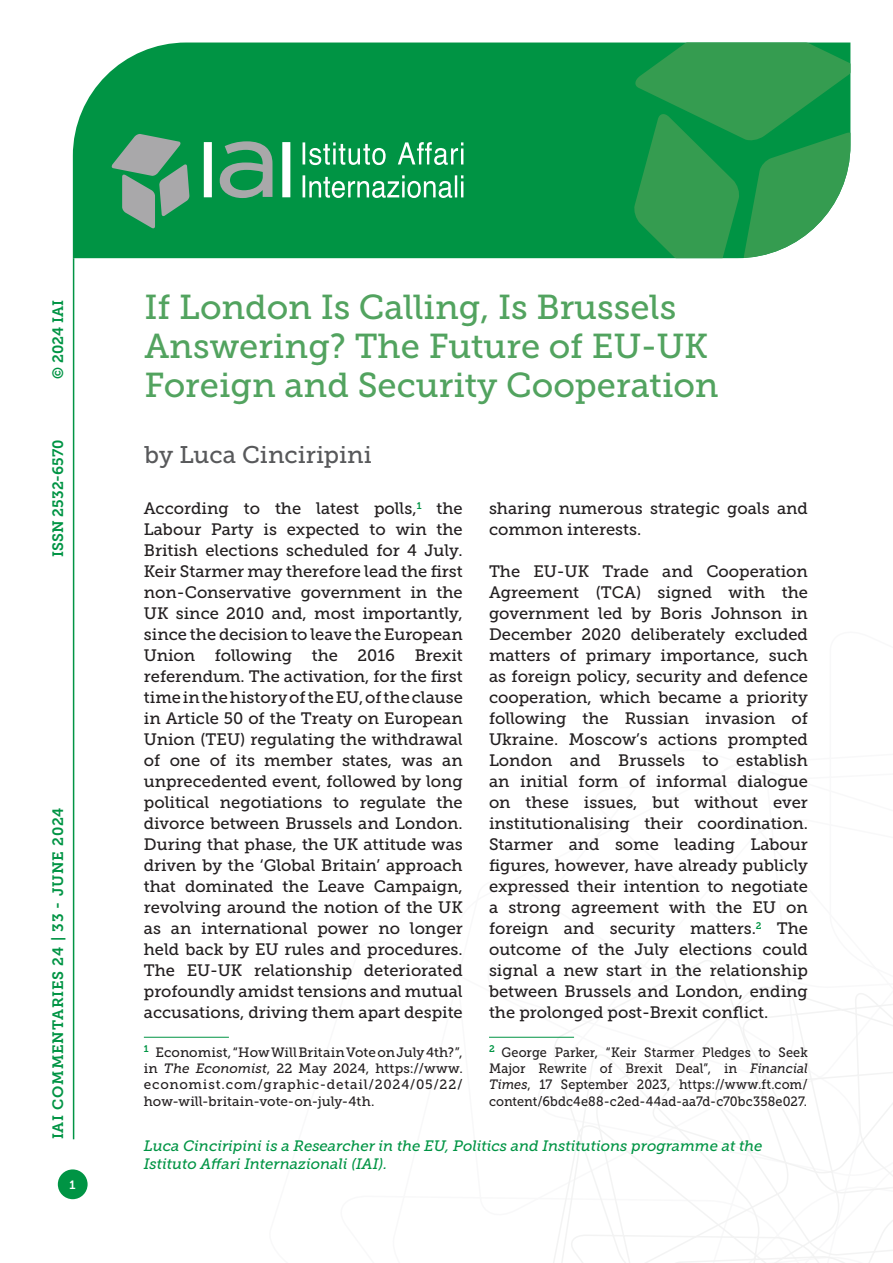
<style>
.page{position:relative;width:893px;height:1263px;background:#fff}
.page>*{position:absolute;margin:0;border:0;box-sizing:border-box;transform-origin:0 0}
.Titolo_Copertina{font:34.5px/39px "Museo Slab 500";color:#52a35f}
.Autori_copertina{font:24px "Museo Slab 500";color:#58595b}
.Testo{font:16.5px/21px "Museo Slab 500";color:#231f20;text-align:justify}
.t1{font:italic 15px/18px "Museo Slab 500";color:#009444}
.t2{font:15px "Museo Slab 700";letter-spacing:.05em;color:#009444}
.t3{font:15px "Museo Slab 700";color:#009444}
.Nota{font:13.5px/16.2px "Museo Slab 500";letter-spacing:.015em;color:#231f20;text-align:justify;scale:.94 1}
.Nota-2{font:13.5px/16.2px "Museo Slab 500";letter-spacing:.015em;color:#231f20;text-align:justify}
.t4{font:12px "Museo Slab 700";color:#fff}
.s1{font-style:italic}
</style>
<div class="page">
<svg style="left:531px;top:960px;width:362px;height:303px"></svg>
<hr style="left:73px;top:258px;width:1px;height:881px;background:#009444">
<div style="left:73px;top:43px;width:560px;height:215px;background:#009444"></div>
<svg style="left:633px;top:43px;width:217px;height:215px;background:#329f56"></svg>
<svg style="left:303px;top:142px;width:160px;height:56px;background:#3fae72"></svg>
<svg style="left:111px;top:134px;width:79px;height:95px;background:#5a9e7a"></svg>
<svg style="left:204px;top:141px;width:86px;height:57px"></svg>
<div style="left:58px;top:1169px;width:30px;height:30px;background:#009444;border-radius:50%"></div>
<hr style="left:144px;top:1037px;width:85px;height:1px;background:#009444">
<hr style="left:489px;top:1037px;width:85px;height:1px;background:#009444">
<p class="t2" style="left:50px;top:379px;width:80px;rotate:-90deg">© 2024 IAI</p>
<p class="t3" style="left:50px;top:557px;width:119px;rotate:-90deg">ISSN 2532-6570</p>
<p class="t2" style="left:50px;top:1139px;width:333px;rotate:-90deg">IAI COMMENTARIES 24 | 33 - JUNE 2024</p>
<p class="t4" style="left:70px;top:1178px;width:8px">1</p>
<p class="Titolo_Copertina" style="left:145px;top:288px;width:565px">If London Is Calling, Is Brussels<br>Answering? The Future of EU-UK</p>
<p class="Titolo_Copertina" style="left:145px;top:366px;width:576px">Foreign and Security Cooperation</p>
<p class="Autori_copertina" style="left:145px;top:441px;width:229px">by Luca Cinciripini</p>
<p class="Testo" style="left:144px;top:498px;width:320px">According to the latest polls,<sup>1</sup> the Labour Party is expected to win the British elections scheduled for 4 July.<br>Keir Starmer may therefore lead the first non-Conservative government in the UK since 2010 and, most importantly, since the decision to leave the European Union following the 2016 Brexit referendum. The activation, for the first time in the history of the EU, of the clause in Article 50 of the Treaty on European Union (TEU) regulating the withdrawal of one of its member states, was an unprecedented event, followed by long political negotiations to regulate the divorce between Brussels and London.<br>During that phase, the UK attitude was driven by the ‘Global Britain’ approach that dominated the Leave Campaign, revolving around the notion of the UK as an international power no longer held back by EU rules and procedures.<br>The EU-UK relationship deteriorated profoundly amidst tensions and mutual accusations, driving them apart despite</p>
<p class="Nota-2" style="left:144px;top:1044px;width:320px"><sup>1</sup> Economist, “How Will Britain Vote on July 4th?”, in <span class="s1">The Economist</span>, 22 May 2024, https://www. economist.com/graphic-detail/2024/05/22/ how-will-britain-vote-on-july-4th.</p>
<p class="Testo" style="left:489px;top:498px;width:320px">sharing numerous strategic goals and common interests.</p>
<p class="Testo" style="left:489px;top:561px;width:320px">The EU-UK Trade and Cooperation Agreement (TCA) signed with the government led by Boris Johnson in December 2020 deliberately excluded matters of primary importance, such as foreign policy, security and defence cooperation, which became a priority following the Russian invasion of Ukraine. Moscow’s actions prompted London and Brussels to establish an initial form of informal dialogue on these issues, but without ever institutionalising their coordination.<br>Starmer and some leading Labour figures, however, have already publicly expressed their intention to negotiate a strong agreement with the EU on foreign and security matters.<sup>2</sup> The outcome of the July elections could signal a new start in the relationship between Brussels and London, ending the prolonged post-Brexit conflict.</p>
<p class="Nota" style="left:489px;top:1044px;width:341px"><sup>2</sup> George Parker, “Keir Starmer Pledges to Seek Major Rewrite of Brexit Deal”, in <span class="s1">Financial Times</span>, 17 September 2023, https://www.ft.com/ content/6bdc4e88-c2ed-44ad-aa7d-c70bc358e027.</p>
<p class="t1" style="left:144px;top:1136px;width:620px">Luca Cinciripini is a Researcher in the EU, Politics and Institutions programme at the<br>Istituto Affari Internazionali (IAI).</p>
</div>
